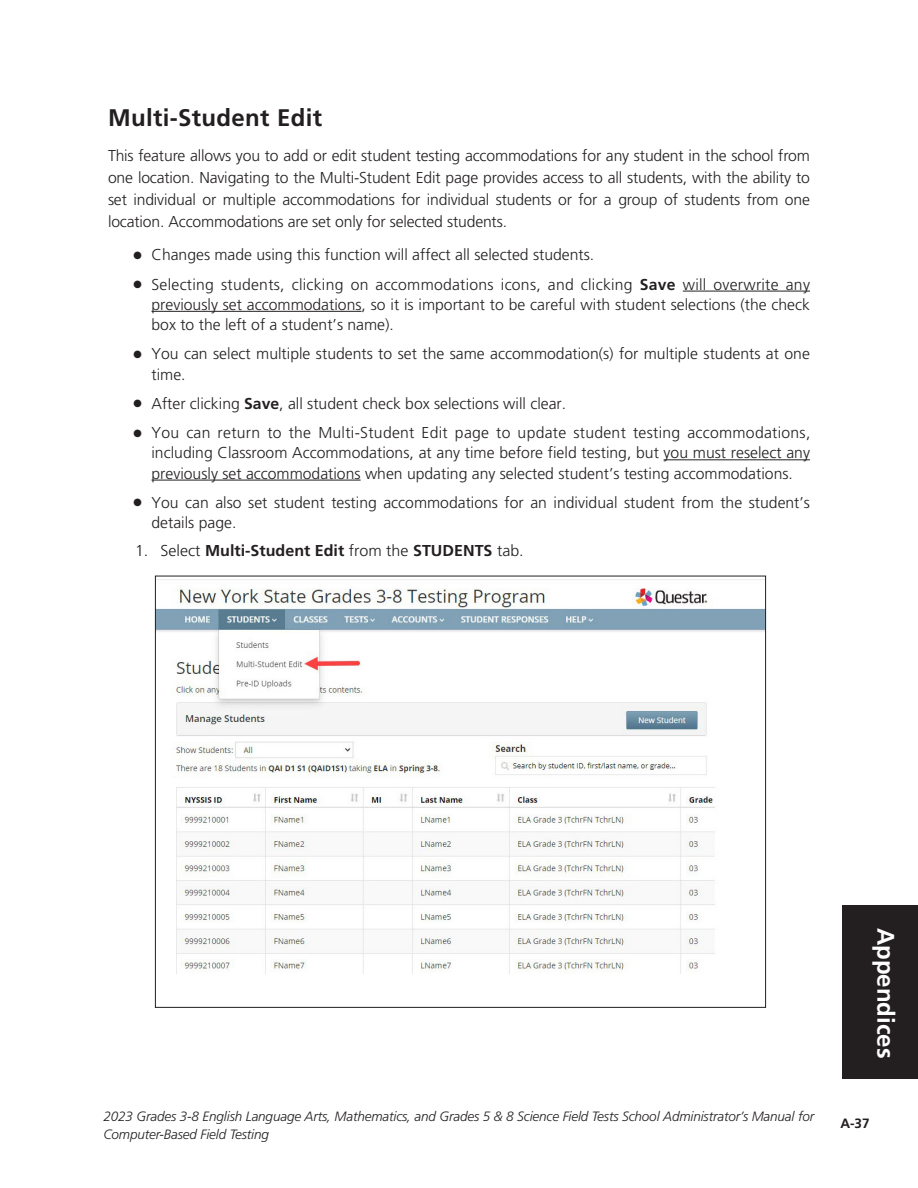
<style>
.page{position:relative;width:918px;height:1188px;background:#fff}
.page>*{position:absolute;margin:0;border:0;box-sizing:border-box;transform-origin:0 0}
.HD2_-_Apdx{font:700 24px "Frutiger LT Std";letter-spacing:.015em;color:#231f20}
.t1{font:700 24px "Frutiger LT Std";color:#fff}
.Main_Body_1__B1{font:300 15.75px/20.2px "Frutiger LT Std";color:#231f20;text-align:justify}
.t2{font:700 15.75px "Frutiger LT Std";color:#231f20}
.t3{font:italic 300 13.5px/18px "Frutiger LT Std";letter-spacing:-.01em;color:#231f20}
.t4{font:700 13.5px "Frutiger LT Std";color:#231f20}
.s1{font-weight:700}
.s2{font-weight:300}
</style>
<div class="page">
<div style="left:842px;top:905px;width:76px;height:173px;background:#231f20"></div>
<hr style="left:683px;top:291px;width:127px;height:1px;background:#231f20">
<hr style="left:152px;top:311px;width:210px;height:1px;background:#231f20">
<hr style="left:664px;top:459px;width:146px;height:1px;background:#231f20">
<hr style="left:152px;top:480px;width:209px;height:1px;background:#231f20">
<img style="left:157px;top:588px;width:607px;height:385px">
<h4 class="HD2_-_Apdx" style="left:108px;top:104px;width:216px">Multi-Student Edit</h4>
<p class="Main_Body_1__B1" style="left:108px;top:145px;width:704px;line-height:21.8px">This feature allows you to add or edit student testing accommodations for any student in the school from one location. Navigating to the Multi-Student Edit page provides access to all students, with the ability to set individual or multiple accommodations for individual students or for a group of students from one location. Accommodations are set only for selected students.</p>
<p class="Main_Body_1__B1" style="left:134px;top:245px;width:462px">● Changes made using this function will affect all selected students.</p>
<p class="Main_Body_1__B1" style="left:152px;top:274px;width:660px;text-indent:-18px">● Selecting students, clicking on accommodations icons, and clicking <span class="s1">Save</span> will overwrite any previously set accommodations, so it is important to be careful with student selections (the check box to the left of a student’s name).</p>
<p class="Main_Body_1__B1" style="left:152px;top:344px;width:660px;text-indent:-18px">● You can select multiple students to set the same accommodation(s) for multiple students at one time.</p>
<p class="Main_Body_1__B1" style="left:134px;top:393px;width:434px">● After clicking <span class="s1">Save</span>, all student check box selections will clear.</p>
<p class="Main_Body_1__B1" style="left:152px;top:423px;width:660px;text-indent:-18px">● You can return to the Multi-Student Edit page to update student testing accommodations, including Classroom Accommodations, at any time before field testing, but you must reselect any previously set accommodations when updating any selected student’s testing accommodations.</p>
<p class="Main_Body_1__B1" style="left:152px;top:492px;width:660px;text-indent:-18px">● You can also set student testing accommodations for an individual student from the student’s details page.</p>
<p class="t2" style="left:135px;top:541px;width:390px"><span class="s2">1. Select</span> Multi-Student Edit <span class="s2">from the</span> STUDENTS <span class="s2">tab.</span></p>
<p class="t3" style="left:104px;top:1108px;width:712px">2023 Grades 3-8 English Language Arts, Mathematics, and Grades 5 &amp; 8 Science Field Tests School Administrator’s Manual for<br>Computer-Based Field Testing</p>
<h1 class="t1" style="left:900px;top:928px;width:132px;rotate:90deg">Appendices</h1>
<p class="t4" style="left:847px;top:1110px;width:17px">37</p>
<p class="t4" style="left:840px;top:1115px;width:31px">A-37</p>
</div>
